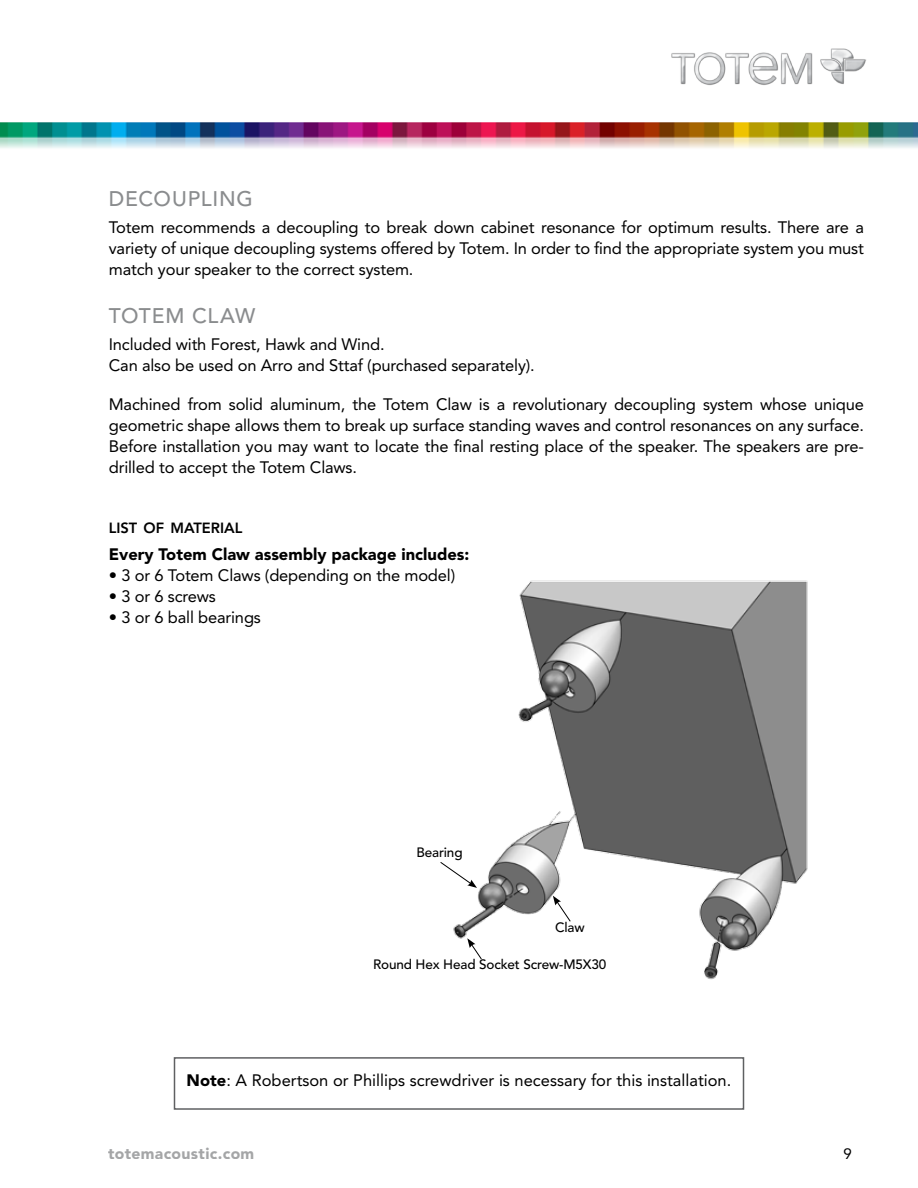
<style>
.page{position:relative;width:918px;height:1188px;background:#fff}
.page>*{position:absolute;margin:0;border:0;box-sizing:border-box;transform-origin:0 0}
.t1{font:500 21px "Avenir";letter-spacing:.24em;color:#8a8c8e}
.t2{font:16.5px/21px "Avenir";letter-spacing:-.01em;color:#000;text-align:justify}
.t3{font:900 16.5px "Avenir";color:#000}
.t4{font:900 15.75px "Avenir";letter-spacing:.02em;color:#757779}
.t5{font:15px "Avenir";color:#000}
.t6{font:800 14.7px "Avenir";color:#000}
.t7{font:500 13.5px "Avenir";letter-spacing:-.01em;color:#000}
.s1{font-weight:900}
</style>
<div class="page">
<img style="left:671px;top:48px;width:195px;height:37px">
<img style="left:0;top:122px;width:918px;height:26px">
<img style="left:453px;top:580px;width:355px;height:400px">
<svg style="left:440px;top:861px;width:37px;height:27px"></svg>
<svg style="left:553px;top:896px;width:18px;height:26px"></svg>
<svg style="left:467px;top:938px;width:15px;height:22px"></svg>
<div style="left:174px;top:1057px;width:570px;height:53px;border:2px solid #5f6062"></div>
<p class="t1" style="left:109px;top:186px;width:146px">Decoupling</p>
<p class="t2" style="left:109px;top:217px;width:757px">Totem recommends a decoupling to break down cabinet resonance for optimum results. There are a variety of unique decoupling systems offered by Totem. In order to find the appropriate system you must match your speaker to the correct system.</p>
<p class="t1" style="left:109px;top:303px;width:144px">Totem Claw</p>
<p class="t2" style="left:109px;top:334px;width:427px">Included with Forest, Hawk and Wind.<br>Can also be used on Arro and Sttaf (purchased separately).</p>
<p class="t2" style="left:109px;top:394px;width:757px">Machined from solid aluminum, the Totem Claw is a revolutionary decoupling system whose unique geometric shape allows them to break up surface standing waves and control resonances on any surface.<br>Before installation you may want to locate the final resting place of the speaker. The speakers are pre&shy;drilled to accept the Totem Claws.</p>
<p class="t6" style="left:109px;top:519px;width:135px">LIST OF MATERIAL</p>
<p class="t3" style="left:109px;top:544px;width:362px">Every Totem Claw assembly package includes:</p>
<p class="t2" style="left:109px;top:565px;width:348px">• 3 or 6 Totem Claws (depending on the model)</p>
<p class="t2" style="left:109px;top:586px;width:109px">• 3 or 6 screws</p>
<p class="t2" style="left:109px;top:607px;width:154px">• 3 or 6 ball bearings</p>
<p class="t7" style="left:416px;top:845px;width:48px">Bearing</p>
<p class="t7" style="left:555px;top:920px;width:31px">Claw</p>
<p class="t7" style="left:373px;top:957px;width:235px">Round Hex Head Socket Screw-M 5X30</p>
<p class="t2" style="left:187px;top:1070px;width:546px"><span class="s1">Note</span>: A Robertson or Phillips screwdriver is necessary for this installation.</p>
<p class="t4" style="left:108px;top:1143px;width:148px">totemacoustic.com</p>
<p class="t5" style="left:844px;top:1145px;width:10px">9</p>
</div>
